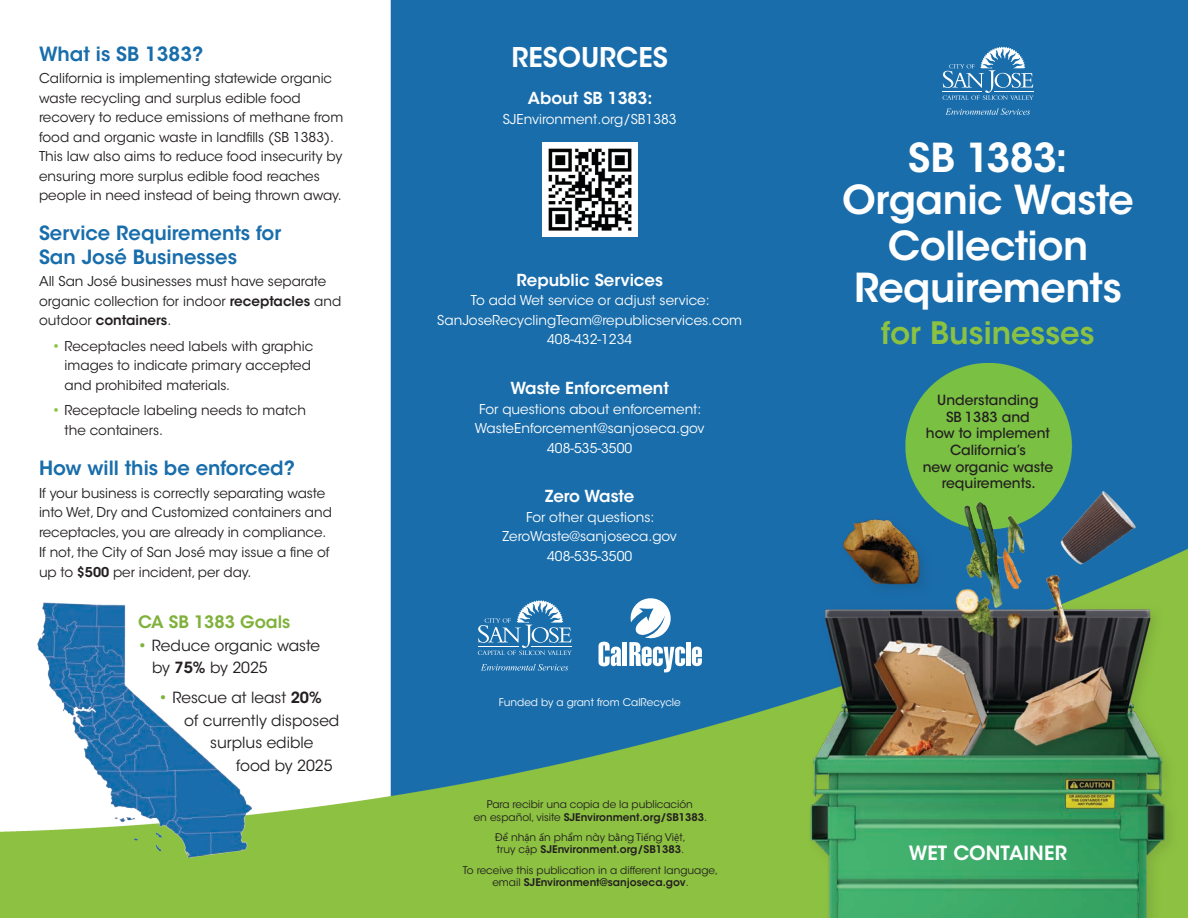
<style>
.page{position:relative;width:1188px;height:918px;background:#fff}
.page>*{position:absolute;margin:0;border:0;box-sizing:border-box;transform-origin:0 0}
.t1{font:600 39.75px/42px "ITC Avant Garde Std";letter-spacing:-.015em;color:#fff;text-align:center}
.t2{font:600 30.75px "ITC Avant Garde Std";color:#8cc241}
.t3{font:600 27px "ITC Avant Garde Std";color:#fff}
.t4{font:600 19.5px/23.4px "ITC Avant Garde Std";color:#186dab}
.t5{font:600 19.5px "ITC Avant Garde Std";letter-spacing:.005em;color:#fff}
.t6{font:600 16.95px "ITC Avant Garde Std";color:#7fb13b}
.t7{font:600 16.5px "ITC Avant Garde Std";color:#fff}
.t8{font:15.3px/22.6px "ITC Avant Garde Std";color:#231f20}
.t9{font:500 13.95px/16.6px "ITC Avant Garde Std";color:#231f20;text-align:center}
.t10{font:13.5px/19.5px "ITC Avant Garde Std";color:#231f20}
.t11{font:13.5px/19.5px "ITC Avant Garde Std";color:#fff;text-align:center}
.t12{font:10.5px/12.6px "ITC Avant Garde Std";color:#231f20;text-align:center}
.t13{font:600 10.5px "ITC Avant Garde Std";color:#231f20}
.t14{font:10.5px "ITC Avant Garde Std";color:#fff}
.s1{font-weight:600}
.s2{font-weight:600;color:#8cc241}
.s3{font-weight:600;color:#7eb33d}
.s4{font-family:"Myriad Pro"}
.s5{font-weight:400}
</style>
<div class="page">
<img style="left:0;top:0;width:1188px;height:918px">
<div style="left:686px;top:642px;width:5px;height:24px;background:#fff"></div>
<svg style="left:945px;top:108px;width:85px;height:7px"></svg>
<hr style="left:942px;top:91px;width:40px;height:1px;background:#fff">
<svg style="left:943px;top:47px;width:91px;height:53px;background:#4689bb"></svg>
<img style="left:779px;top:352px;width:409px;height:566px">
<img style="left:37px;top:603px;width:215px;height:254px">
<img style="left:543px;top:142px;width:94px;height:95px">
<svg style="left:478px;top:600px;width:94px;height:55px;background:#4689bb"></svg>
<svg style="left:481px;top:664px;width:87px;height:7px"></svg>
<svg style="left:599px;top:642px;width:22px;height:24px"></svg>
<hr style="left:622px;top:642px;width:4px;height:24px;background:#fff">
<svg style="left:629px;top:598px;width:56px;height:74px"></svg>
<svg style="left:692px;top:647px;width:10px;height:19px"></svg>
<h3 class="t4" style="left:39px;top:42px;width:166px">What is SB 1383?</h3>
<p class="t10" style="left:39px;top:69px;width:306px">California is implementing statewide organic waste recycling and surplus edible food recovery to reduce emissions of methane from food and organic waste in landfills (SB 1383).<br>This law also aims to reduce food insecurity by ensuring more surplus edible food reaches people in need instead of being thrown away.</p>
<h3 class="t4" style="left:39px;top:222px;width:244px">Service Requirements for<br>San José Businesses</h3>
<p class="t10" style="left:39px;top:272px;width:304px">All San José businesses must have separate organic collection for indoor <span class="s1">receptacles</span> and outdoor <span class="s1">containers</span>.</p>
<p class="t10" style="left:65px;top:336px;width:250px;text-indent:-13px"><span class="s2">•</span> Receptacles need labels with graphic images to indicate primary accepted and prohibited materials.</p>
<p class="t10" style="left:65px;top:401px;width:243px;text-indent:-13px"><span class="s2">•</span> Receptacle labeling needs to match the containers.</p>
<h3 class="t4" style="left:39px;top:456px;width:257px">How will this be enforced?</h3>
<p class="t10" style="left:39px;top:483px;width:294px">If your business is correctly separating waste into Wet, Dry and Customized containers and receptacles, you are already in compliance.<br>If not, the City of San José may issue a fine of up to <span class="s1">$500</span> per incident, per day.</p>
<p class="t6" style="left:138px;top:611px;width:154px">CA SB 1383 Goals</p>
<p class="t8" style="left:152px;top:634px;width:170px;text-indent:-15px"><span class="s3">•</span> Reduce organic waste by <span class="s1">75%</span> by 2025</p>
<p class="t8" style="left:158px;top:686px;width:165px"><span class="s3">•</span> Rescue at least <span class="s1">20%</span></p>
<p class="t8" style="left:184px;top:709px;width:157px">of currently disposed</p>
<p class="t8" style="left:210px;top:732px;width:105px">surplus edible</p>
<p class="t8" style="left:236px;top:754px;width:98px">food by 2025</p>
<h2 class="t3" style="left:512px;top:40px;width:158px">RESOURCES</h2>
<h3 class="t7" style="left:528px;top:88px;width:126px">About SB 1383:</h3>
<p class="t11" style="left:503px;top:110px;width:176px">SJEnvironment.org/SB1383</p>
<h3 class="t7" style="left:516px;top:269px;width:148px">Republic Services</h3>
<p class="t11" style="left:437px;top:291px;width:306px">To add Wet service or adjust service:<br>SanJoseRecyclingTeam@republicservices.com<br>408-432-1234</p>
<h3 class="t7" style="left:510px;top:378px;width:160px">Waste Enforcement</h3>
<p class="t11" style="left:475px;top:399px;width:231px">For questions about enforcement:<br>WasteEnforcement@sanjoseca.gov<br>408-535-3500</p>
<h3 class="t7" style="left:545px;top:486px;width:91px">Zero Waste</h3>
<p class="t11" style="left:503px;top:507px;width:176px">For other questions:<br>ZeroWaste@sanjoseca.gov<br>408-535-3500</p>
<p class="t14" style="left:499px;top:696px;width:184px">Funded by a grant from CalRecycle</p>
<p class="t12" style="left:474px;top:798px;width:235px">Para recibir una copia de la publicación<br>en español, visite <span class="s1">SJEnvironment.org/SB1383</span>.</p>
<p class="t12" style="left:495px;top:831px;width:192px;text-align:left">Ð<span class="s4">˜</span> nh<span class="s4">°</span>n <span class="s4">˛</span>n ph<span class="s4">˝</span>m này b<span class="s4">˙</span>ng Ti<span class="s4">ˆ</span>ng Vi<span class="s4">ˇ</span>t, truy c<span class="s4">°</span>p <span class="s1">SJEnvironment.org/SB1383</span>.</p>
<p class="t12" style="left:463px;top:864px;width:257px">To receive this publication in a different language,</p>
<p class="t13" style="left:492px;top:876px;width:198px"><span class="s5">email</span> SJEnvironment@sanjoseca.gov<span class="s5">.</span></p>
<h1 class="t1" style="left:842px;top:136px;width:293px">SB 1383:<br>Organic Waste</h1>
<h1 class="t1" style="left:854px;top:225px;width:269px">Collection<br>Requirements</h1>
<h2 class="t2" style="left:881px;top:313px;width:215px">for Businesses</h2>
<p class="t9" style="left:923px;top:392px;width:132px">Understanding<br>SB 1383 and<br>how to implement<br>California’s<br>new organic waste requirements.</p>
<p class="t5" style="left:909px;top:840px;width:160px">WET CONTAINER</p>
</div>
